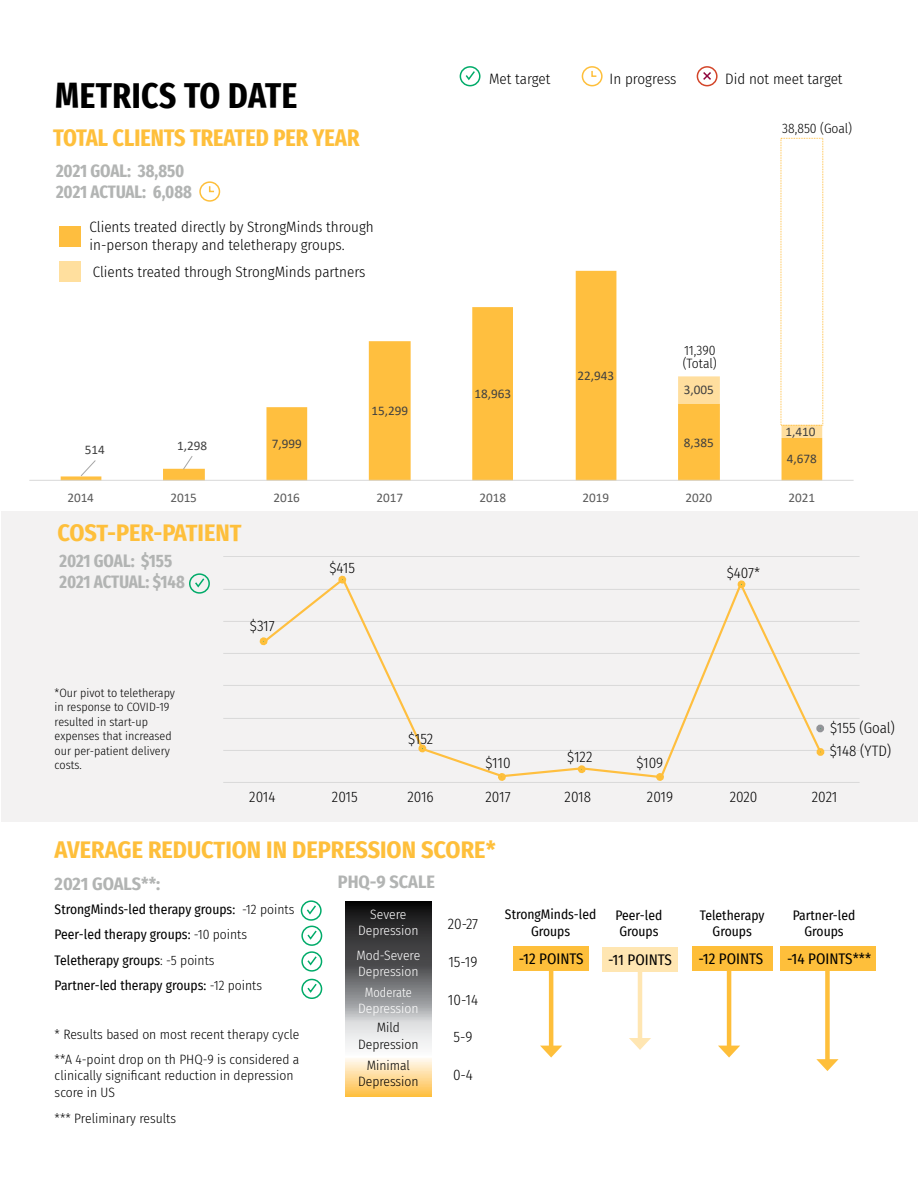
<style>
.page{position:relative;width:918px;height:1188px;background:#fff}
.page>*{position:absolute;margin:0;border:0;box-sizing:border-box;transform-origin:0 0}
.t1{font:700 extra-condensed 36px "Fira Sans";letter-spacing:.015em;color:#000}
.t2{font:700 24px "Fira Sans Condensed";color:#febf3b}
.t3{font:700 extra-condensed 24px "Fira Sans";color:#febf3b}
.t4{font:700 extra-condensed 18px/21.6px "Fira Sans";color:#b2b4b3}
.t5{font:700 18px "Fira Sans Condensed";color:#b2b4b3}
.t6{font:300 15px/18px "Fira Sans Condensed";color:#000}
.t7{font:15px "Fira Sans Condensed";color:#000}
.t8{font:300 13.5px/16.2px "Fira Sans Condensed";color:#000}
.t9{font:13.5px/16.2px "Fira Sans Condensed";color:#000;text-align:center}
.t10{font:300 13.5px/16.2px "Fira Sans Condensed";color:#fff;text-align:center}
.t11{font:300 extra-condensed 13.5px "Fira Sans";color:#fff}
.t12{font:13.2px "Calibri";color:#404040}
.t13{font:13.2px "Calibri";letter-spacing:-.005em;color:#595959}
.t14{font:300 12px/14.4px "Fira Sans Condensed";color:#000}
.s1{font-weight:300}
</style>
<div class="page">
<svg style="left:61px;top:271px;width:761px;height:209px"></svg>
<svg style="left:678px;top:376px;width:144px;height:62px"></svg>
<hr style="left:29px;top:480px;width:825px;height:1px;background:#d9d9d9">
<svg style="left:80px;top:459px;width:17px;height:18px"></svg>
<svg style="left:182px;top:455px;width:11px;height:15px"></svg>
<div style="left:2px;top:511px;width:916px;height:310px;background:#f2f1f1"></div>
<svg style="left:345px;top:902px;width:87px;height:194px;background:#968f84"></svg>
<div style="left:582px;top:66px;width:21px;height:20px;border:2px solid #febf3b;border-radius:50%"></div>
<svg style="left:591px;top:69px;width:7px;height:8px"></svg>
<div style="left:697px;top:66px;width:21px;height:20px;border:2px solid #d34529;border-radius:50%"></div>
<svg style="left:703px;top:72px;width:8px;height:8px"></svg>
<div style="left:460px;top:66px;width:21px;height:20px;border:2px solid #00ab69;border-radius:50%"></div>
<svg style="left:464px;top:69px;width:12px;height:13px"></svg>
<div style="left:301px;top:951px;width:21px;height:21px;border:2px solid #00ab69;border-radius:50%"></div>
<svg style="left:307px;top:955px;width:11px;height:11px"></svg>
<div style="left:59px;top:226px;width:22px;height:20px;background:#febe3f"></div>
<div style="left:59px;top:262px;width:22px;height:20px;background:#ffdf9e"></div>
<div style="left:301px;top:926px;width:21px;height:20px;border:2px solid #00ab69;border-radius:50%"></div>
<svg style="left:306px;top:929px;width:12px;height:11px"></svg>
<div style="left:301px;top:900px;width:21px;height:21px;border:2px solid #00ab69;border-radius:50%"></div>
<svg style="left:305px;top:904px;width:13px;height:11px"></svg>
<div style="left:301px;top:979px;width:21px;height:20px;border:2px solid #00ab69;border-radius:50%"></div>
<svg style="left:306px;top:982px;width:12px;height:11px"></svg>
<div style="left:199px;top:181px;width:21px;height:21px;border:2px solid #febf3b;border-radius:50%"></div>
<svg style="left:208px;top:185px;width:8px;height:8px"></svg>
<div style="left:514px;top:946px;width:75px;height:25px;background:#febf3b"></div>
<div style="left:602px;top:947px;width:76px;height:25px;background:#ffe6b2"></div>
<hr style="left:549px;top:967px;width:4px;height:83px;background:#febf3b">
<svg style="left:540px;top:1046px;width:22px;height:12px"></svg>
<hr style="left:638px;top:967px;width:4px;height:75px;background:#ffe6b2">
<svg style="left:629px;top:1038px;width:22px;height:12px"></svg>
<hr style="left:727px;top:968px;width:4px;height:82px;background:#febe39">
<svg style="left:718px;top:1046px;width:22px;height:12px"></svg>
<div style="left:692px;top:946px;width:81px;height:25px;background:#febe39"></div>
<div style="left:781px;top:946px;width:95px;height:25px;background:#febf3b"></div>
<div style="left:825px;top:968px;width:5px;height:95px;background:#febf3b"></div>
<svg style="left:816px;top:1059px;width:23px;height:12px"></svg>
<div style="left:189px;top:573px;width:21px;height:21px;border:2px solid #00ab69;border-radius:50%"></div>
<svg style="left:195px;top:577px;width:11px;height:11px"></svg>
<hr style="left:223px;top:814px;width:637px;height:1px;background:#d9d9d9">
<hr style="left:223px;top:782px;width:637px;height:1px;background:#d9d9d9">
<hr style="left:223px;top:750px;width:637px;height:1px;background:#d9d9d9">
<hr style="left:223px;top:718px;width:637px;height:1px;background:#d9d9d9">
<hr style="left:223px;top:685px;width:637px;height:1px;background:#d9d9d9">
<hr style="left:223px;top:653px;width:637px;height:1px;background:#d9d9d9">
<hr style="left:223px;top:621px;width:637px;height:1px;background:#d9d9d9">
<hr style="left:223px;top:589px;width:637px;height:1px;background:#d9d9d9">
<hr style="left:223px;top:556px;width:637px;height:1px;background:#d9d9d9">
<svg style="left:260px;top:576px;width:563px;height:202px"></svg>
<div style="left:816px;top:725px;width:8px;height:7px;border:5px solid #939498;border-radius:50%"></div>
<div style="left:817px;top:748px;width:7px;height:8px;border:5px solid #febf3b;border-radius:50%"></div>
<div style="left:656px;top:773px;width:8px;height:8px;border:5px solid #febf3b;border-radius:50%"></div>
<div style="left:578px;top:765px;width:8px;height:8px;border:5px solid #febf3b;border-radius:50%"></div>
<div style="left:498px;top:773px;width:8px;height:8px;border:5px solid #febf3b;border-radius:50%"></div>
<div style="left:737px;top:580px;width:9px;height:8px;border:5px solid #febf3b;border-radius:50%"></div>
<div style="left:418px;top:744px;width:8px;height:8px;border:5px solid #febf3b;border-radius:50%"></div>
<div style="left:338px;top:576px;width:8px;height:8px;border:5px solid #febf3b;border-radius:50%"></div>
<div style="left:260px;top:637px;width:8px;height:8px;border:5px solid #febf3b;border-radius:50%"></div>
<h1 class="t1" style="left:55px;top:71px;width:244px">METRICS TO DATE</h1>
<h2 class="t3" style="left:53px;top:120px;width:308px">TOTAL CLIENTS TREATED PER YEAR</h2>
<p class="t4" style="left:56px;top:160px;width:137px">2021 GOAL: 38,850<br>2021 ACTUAL: 6,088</p>
<p class="t6" style="left:90px;top:218px;width:286px">Clients treated directly by StrongMinds through in-person therapy and teletherapy groups.</p>
<p class="t6" style="left:93px;top:263px;width:274px">Clients treated through StrongMinds partners</p>
<p class="t12" style="left:85px;top:441px;width:22px">514</p>
<p class="t12" style="left:177px;top:437px;width:31px">1,298</p>
<p class="t12" style="left:272px;top:434px;width:31px">7,999</p>
<p class="t12" style="left:372px;top:401px;width:38px">15,299</p>
<p class="t6" style="left:489px;top:70px;width:63px">Met target</p>
<p class="t6" style="left:610px;top:70px;width:68px">In progress</p>
<p class="t6" style="left:725px;top:70px;width:119px">Did not meet target</p>
<p class="t8" style="left:782px;top:120px;width:71px">38,850 (Goal)</p>
<p class="t12" style="left:475px;top:385px;width:38px">18,963</p>
<p class="t12" style="left:578px;top:366px;width:38px">22,943</p>
<p class="t8" style="left:683px;top:343px;width:36px;line-height:13.5px">11,390 (Total)</p>
<p class="t12" style="left:684px;top:380px;width:31px">3,005</p>
<p class="t12" style="left:684px;top:433px;width:31px">8,385</p>
<p class="t12" style="left:785px;top:422px;width:31px">1,410</p>
<p class="t12" style="left:787px;top:450px;width:31px">4,678</p>
<p class="t13" style="left:67px;top:488px;width:28px">2014</p>
<p class="t13" style="left:170px;top:488px;width:28px">2015</p>
<p class="t13" style="left:274px;top:488px;width:28px">2016</p>
<p class="t13" style="left:377px;top:488px;width:28px">2017</p>
<p class="t13" style="left:480px;top:488px;width:28px">2018</p>
<p class="t13" style="left:583px;top:488px;width:28px">2019</p>
<p class="t13" style="left:686px;top:488px;width:28px">2020</p>
<p class="t13" style="left:789px;top:488px;width:28px">2021</p>
<h2 class="t2" style="left:57px;top:516px;width:186px">COST-PER-PATIENT</h2>
<p class="t4" style="left:59px;top:550px;width:127px">2021 GOAL: $155<br>2021 ACTUAL: $148</p>
<p class="t6" style="left:250px;top:617px;width:26px">$317</p>
<p class="t6" style="left:330px;top:559px;width:27px">$415</p>
<p class="t6" style="left:727px;top:563px;width:35px">$407*</p>
<p class="t14" style="left:55px;top:686px;width:122px">*Our pivot to teletherapy in response to COVID-19 resulted in start-up expenses that increased our per-patient delivery costs.</p>
<p class="t6" style="left:408px;top:729px;width:27px">$152</p>
<p class="t6" style="left:567px;top:748px;width:27px">$122</p>
<p class="t6" style="left:485px;top:753px;width:27px">$110</p>
<p class="t6" style="left:637px;top:754px;width:28px">$109</p>
<p class="t6" style="left:249px;top:787px;width:28px">2014</p>
<p class="t6" style="left:647px;top:787px;width:28px">2019</p>
<p class="t6" style="left:332px;top:788px;width:27px">2015</p>
<p class="t6" style="left:408px;top:787px;width:28px">2016</p>
<p class="t6" style="left:730px;top:788px;width:29px">2020</p>
<p class="t6" style="left:486px;top:787px;width:27px">2017</p>
<p class="t6" style="left:565px;top:787px;width:28px">2018</p>
<h2 class="t2" style="left:55px;top:833px;width:443px">AVERAGE REDUCTION IN DEPRESSION SCORE*</h2>
<p class="t5" style="left:55px;top:871px;width:107px">2021 GOALS**:</p>
<p class="t5" style="left:338px;top:869px;width:99px">PHQ-9 SCALE</p>
<p class="t6" style="left:830px;top:718px;width:66px">$155 (Goal)</p>
<p class="t6" style="left:830px;top:742px;width:63px">$148 (YTD)</p>
<p class="t6" style="left:812px;top:787px;width:27px">2021</p>
<p class="t9" style="left:55px;top:896px;width:241px;line-height:25.5px;text-align:left">StrongMinds-led therapy groups: <span class="s1">-12 points </span>Peer-led therapy groups: <span class="s1">-10 points </span>Teletherapy groups<span class="s1">: -5 points<br></span>Partner-led therapy groups: <span class="s1">-12 points</span></p>
<p class="t8" style="left:55px;top:1021px;width:246px;line-height:25.5px">* Results based on most recent therapy cycle **A 4-point drop on th PHQ-9 is considered a</p>
<p class="t8" style="left:55px;top:1068px;width:240px">clinically significant reduction in depression score in US</p>
<p class="t8" style="left:55px;top:1110px;width:123px">*** Preliminary results</p>
<p class="t10" style="left:358px;top:906px;width:62px">Severe<br>Depression</p>
<p class="t10" style="left:356px;top:947px;width:65px;text-align:left">Mod-Severe<br>Depression</p>
<p class="t11" style="left:365px;top:982px;width:48px">Moderate</p>
<p class="t10" style="left:358px;top:1000px;width:62px">Depression</p>
<p class="t8" style="left:358px;top:1020px;width:62px;text-align:center">Mild<br>Depression</p>
<p class="t8" style="left:358px;top:1057px;width:62px;text-align:center">Minimal<br>Depression</p>
<p class="t6" style="left:448px;top:915px;width:32px">20-27</p>
<p class="t6" style="left:448px;top:953px;width:31px">15-19</p>
<p class="t6" style="left:448px;top:990px;width:32px">10-14</p>
<p class="t6" style="left:454px;top:1028px;width:20px">5-9</p>
<p class="t6" style="left:453px;top:1065px;width:21px">0-4</p>
<p class="t9" style="left:505px;top:907px;width:93px">StrongMinds-led<br>Groups</p>
<p class="t9" style="left:793px;top:907px;width:64px">Partner-led<br>Groups</p>
<p class="t7" style="left:787px;top:948px;width:85px">-14 POINTS***</p>
<p class="t9" style="left:700px;top:907px;width:66px">Teletherapy<br>Groups</p>
<p class="t9" style="left:616px;top:907px;width:48px;text-align:left">Peer-led<br>Groups</p>
<p class="t7" style="left:519px;top:949px;width:66px">-12 POINTS</p>
<p class="t7" style="left:608px;top:949px;width:65px">-11 POINTS</p>
<p class="t7" style="left:698px;top:949px;width:66px">-12 POINTS</p>
</div>
